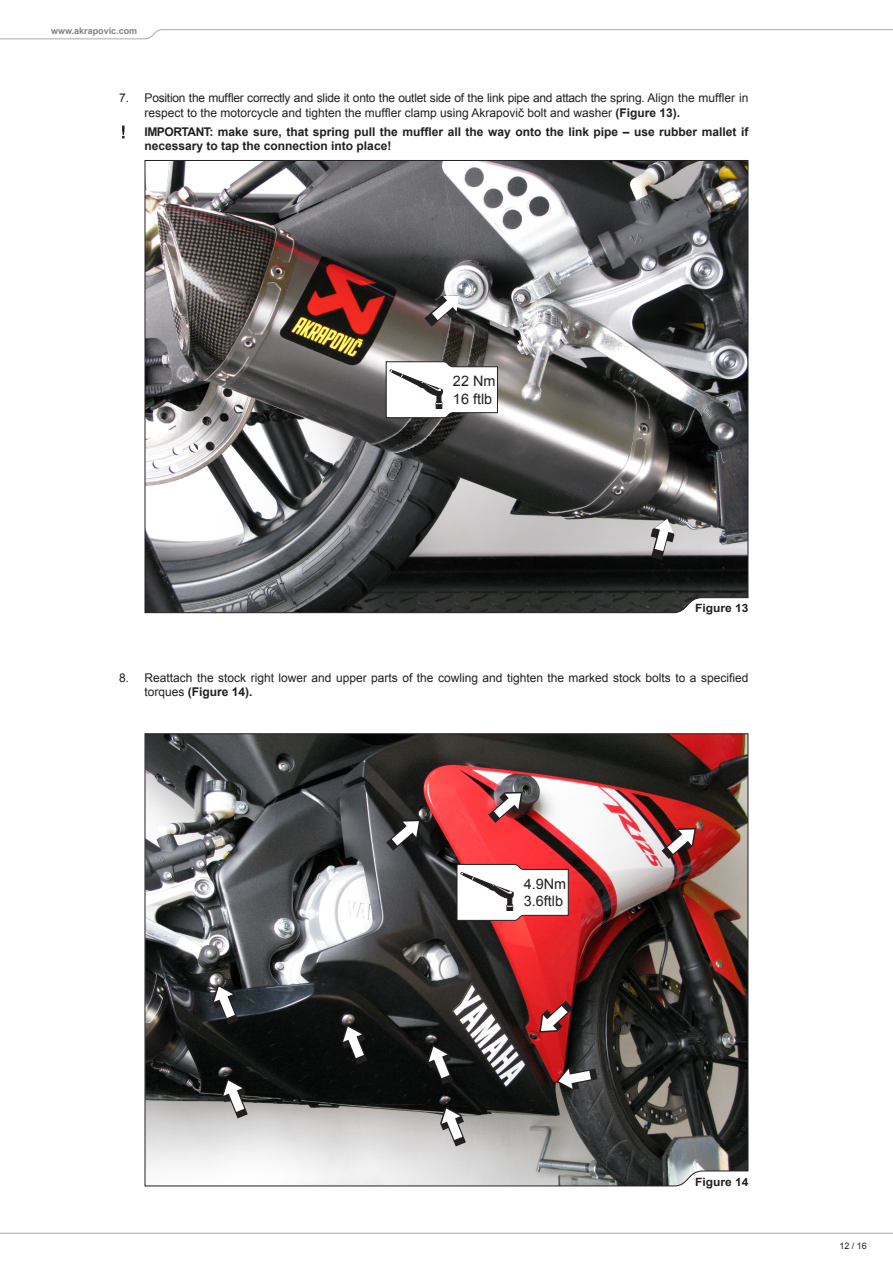
<style>
.page{position:relative;width:893px;height:1263px;background:#fff}
.page>*{position:absolute;margin:0;border:0;box-sizing:border-box;transform-origin:0 0}
.t1{font:14.4px/17.2px "Arial";color:#231f20}
.body_txt_bold{font:12px/14.4px "Arial";color:#231f20}
.body_txt_bold-2{font:700 12px/13.5px "Arial";color:#231f20}
.body_txt_bold-3{font:700 11.4px "Arial";color:#231f20;scale:1.05 1}
.t2{font:700 9px "Arial";color:#808285}
.t3{font:9px "Arial";color:#231f20}
.s1{font-weight:700}
</style>
<div class="page">
<svg style="left:0;top:29px;width:893px;height:10px"></svg>
<svg style="left:0;top:1232px;width:893px;height:2px;background:#d2d3d5"></svg>
<svg style="left:144px;top:160px;width:605px;height:453px;background:#726f6f"></svg>
<img style="left:144px;top:733px;width:605px;height:454px">
<svg style="left:651px;top:519px;width:23px;height:41px"></svg>
<svg style="left:424px;top:296px;width:35px;height:31px"></svg>
<svg style="left:539px;top:1001px;width:34px;height:31px"></svg>
<svg style="left:556px;top:1066px;width:41px;height:24px"></svg>
<svg style="left:222px;top:1078px;width:26px;height:40px"></svg>
<svg style="left:213px;top:984px;width:25px;height:40px"></svg>
<svg style="left:342px;top:1024px;width:25px;height:40px"></svg>
<svg style="left:386px;top:820px;width:35px;height:31px"></svg>
<svg style="left:488px;top:792px;width:35px;height:31px"></svg>
<svg style="left:662px;top:828px;width:34px;height:31px"></svg>
<svg style="left:440px;top:1106px;width:26px;height:40px"></svg>
<svg style="left:427px;top:1044px;width:26px;height:40px"></svg>
<svg style="left:386px;top:361px;width:112px;height:57px"></svg>
<svg style="left:456px;top:864px;width:113px;height:57px"></svg>
<svg style="left:122px;top:126px;width:3px;height:12px"></svg>
<p class="t2" style="left:51px;top:25px;width:88px">www.akrapovic.com</p>
<p class="body_txt_bold" style="left:119px;top:91px;width:12px">7.</p>
<p class="body_txt_bold" style="left:145px;top:91px;width:605px">Position the muffler correctly and slide it onto the outlet side of the link pipe and attach the spring. Align the muffler in respect to the motorcycle and tighten the muffler clamp using Akrapovič bolt and washer <span class="s1">(Figure 13).</span></p>
<p class="body_txt_bold-2" style="left:145px;top:126px;width:605px">IMPORTANT: make sure, that spring pull the muffler all the way onto the link pipe – use rubber mallet if necessary to tap the connection into place!</p>
<p class="t1" style="left:453px;top:373px;width:44px">22 Nm<br>16 ftlb</p>
<p class="body_txt_bold-3" style="left:695px;top:601px;width:52px">Figure 13</p>
<p class="body_txt_bold" style="left:119px;top:671px;width:12px">8.</p>
<p class="body_txt_bold" style="left:145px;top:671px;width:605px">Reattach the stock right lower and upper parts of the cowling and tighten the marked stock bolts to a specified torques <span class="s1">(Figure 14).</span></p>
<p class="t1" style="left:524px;top:875px;width:44px">4.9Nm<br>3.6ftlb</p>
<p class="body_txt_bold-3" style="left:695px;top:1175px;width:52px">Figure 14</p>
<p class="t3" style="left:839px;top:1240px;width:29px">12 / 16</p>
</div>
